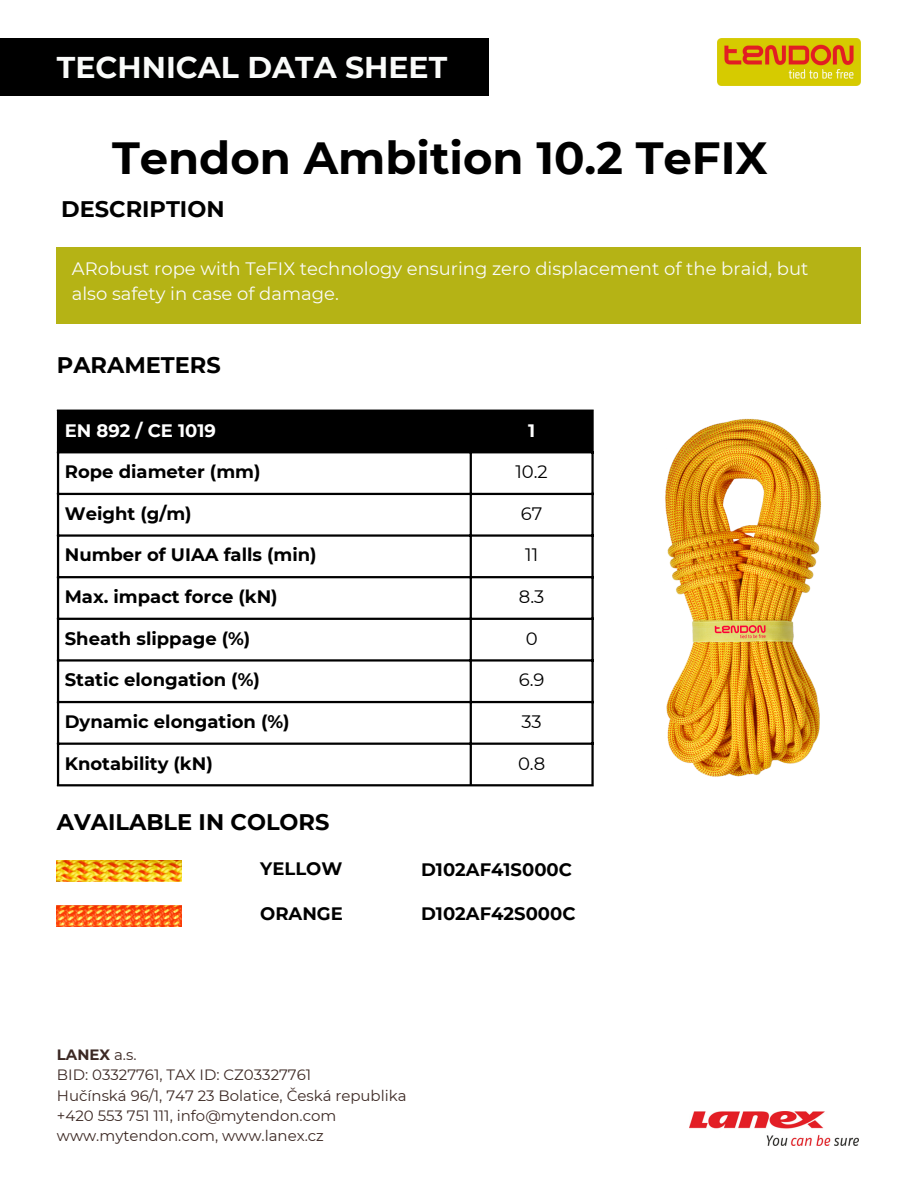
<style>
.page{position:relative;width:918px;height:1188px;background:#fff}
.page>*{position:absolute;margin:0;border:0;box-sizing:border-box;transform-origin:0 0}
.t1{font:700 45px "Montserrat";color:#000}
.t2{font:700 30px "Montserrat";color:#fafbfa}
.t3{font:700 22.5px "Montserrat";color:#000}
.t4{font:700 18px "Montserrat";color:#000}
.t5{font:18px/24.8px "Montserrat";color:#fafbfa}
.t6{font:18px "Montserrat";color:#000}
.t7{font:700 18px "Montserrat";color:#fff}
.t8{font:15px "Montserrat";color:#3c2924}
.t9{font:700 15px "Montserrat";color:#3c2924}
.s1{font-weight:400}
</style>
<div class="page">
<img style="left:665px;top:418px;width:157px;height:359px">
<div style="left:57px;top:247px;width:804px;height:77px;background:#b5b315"></div>
<div style="left:0;top:38px;width:489px;height:58px;background:#000"></div>
<div style="left:59px;top:412px;width:532px;height:39px;background:#000"></div>
<hr style="left:57px;top:412px;width:2px;height:372px;background:#000">
<hr style="left:470px;top:412px;width:2px;height:372px;background:#000">
<hr style="left:591px;top:412px;width:3px;height:372px;background:#000">
<hr style="left:57px;top:410px;width:537px;height:2px;background:#000">
<hr style="left:57px;top:451px;width:537px;height:2px;background:#000">
<hr style="left:57px;top:493px;width:537px;height:2px;background:#000">
<hr style="left:57px;top:534px;width:537px;height:3px;background:#000">
<hr style="left:57px;top:576px;width:537px;height:2px;background:#000">
<hr style="left:57px;top:618px;width:537px;height:2px;background:#000">
<hr style="left:57px;top:659px;width:537px;height:3px;background:#000">
<hr style="left:57px;top:701px;width:537px;height:2px;background:#000">
<hr style="left:57px;top:743px;width:537px;height:2px;background:#000">
<hr style="left:57px;top:784px;width:537px;height:2px;background:#000">
<img style="left:718px;top:38px;width:143px;height:48px">
<img style="left:690px;top:1112px;width:168px;height:33px">
<img style="left:57px;top:861px;width:124px;height:21px">
<img style="left:57px;top:905px;width:124px;height:21px">
<p class="t2" style="left:57px;top:49px;width:392px">TECHNICAL DATA SHEET</p>
<p class="t1" style="left:112px;top:130px;width:657px">Tendon Ambition 10.2 TeFIX</p>
<h4 class="t3" style="left:61px;top:195px;width:165px">DESCRIPTION</h4>
<p class="t5" style="left:72px;top:256px;width:738px">ARobust rope with TeFIX technology ensuring zero displacement of the braid, but also safety in case of damage.</p>
<h4 class="t3" style="left:57px;top:352px;width:165px">PARAMETERS</h4>
<p class="t7" style="left:65px;top:419px;width:153px">EN 892 / CE 1019</p>
<h2 class="t7" style="left:528px;top:419px;width:9px">1</h2>
<h1 class="t4" style="left:65px;top:461px;width:197px">Rope diameter (mm)</h1>
<h3 class="t6" style="left:515px;top:461px;width:34px">10.2</h3>
<h5 class="t4" style="left:65px;top:502px;width:128px">Weight (g/m)</h5>
<h3 class="t6" style="left:521px;top:502px;width:23px">67</h3>
<p class="t4" style="left:65px;top:544px;width:253px">Number of UIAA falls (min)</p>
<p class="t6" style="left:525px;top:544px;width:14px">11</p>
<p class="t4" style="left:65px;top:586px;width:214px">Max. impact force (kN)</p>
<p class="t6" style="left:519px;top:586px;width:27px">8.3</p>
<p class="t4" style="left:65px;top:627px;width:187px">Sheath slippage (%)</p>
<p class="t6" style="left:526px;top:627px;width:13px">0</p>
<p class="t4" style="left:65px;top:669px;width:197px">Static elongation (%)</p>
<p class="t6" style="left:519px;top:669px;width:27px">6.9</p>
<p class="t4" style="left:65px;top:711px;width:226px">Dynamic elongation (%)</p>
<p class="t6" style="left:522px;top:711px;width:22px">33</p>
<p class="t4" style="left:65px;top:752px;width:149px">Knotability (kN)</p>
<p class="t6" style="left:518px;top:752px;width:29px">0.8</p>
<p class="t3" style="left:57px;top:809px;width:274px">AVAILABLE IN COLORS</p>
<p class="t4" style="left:260px;top:858px;width:84px">YELLOW</p>
<p class="t4" style="left:421px;top:858px;width:152px">D102AF41S000C</p>
<p class="t4" style="left:260px;top:903px;width:84px">ORANGE</p>
<p class="t4" style="left:421px;top:903px;width:156px">D102AF42S000C</p>
<p class="t9" style="left:57px;top:1046px;width:81px">LANEX <span class="s1">a.s.</span></p>
<p class="t8" style="left:57px;top:1066px;width:256px">BID: 03327761, TAX ID: CZ03327761</p>
<p class="t8" style="left:57px;top:1086px;width:351px">Hučínská 96/1, 747 23 Bolatice, Česká republika</p>
<p class="t8" style="left:57px;top:1106px;width:281px">+420 553 751 111, info@mytendon.com</p>
<h3 class="t8" style="left:57px;top:1127px;width:268px">www.mytendon.com, www.lanex.cz</h3>
</div>
